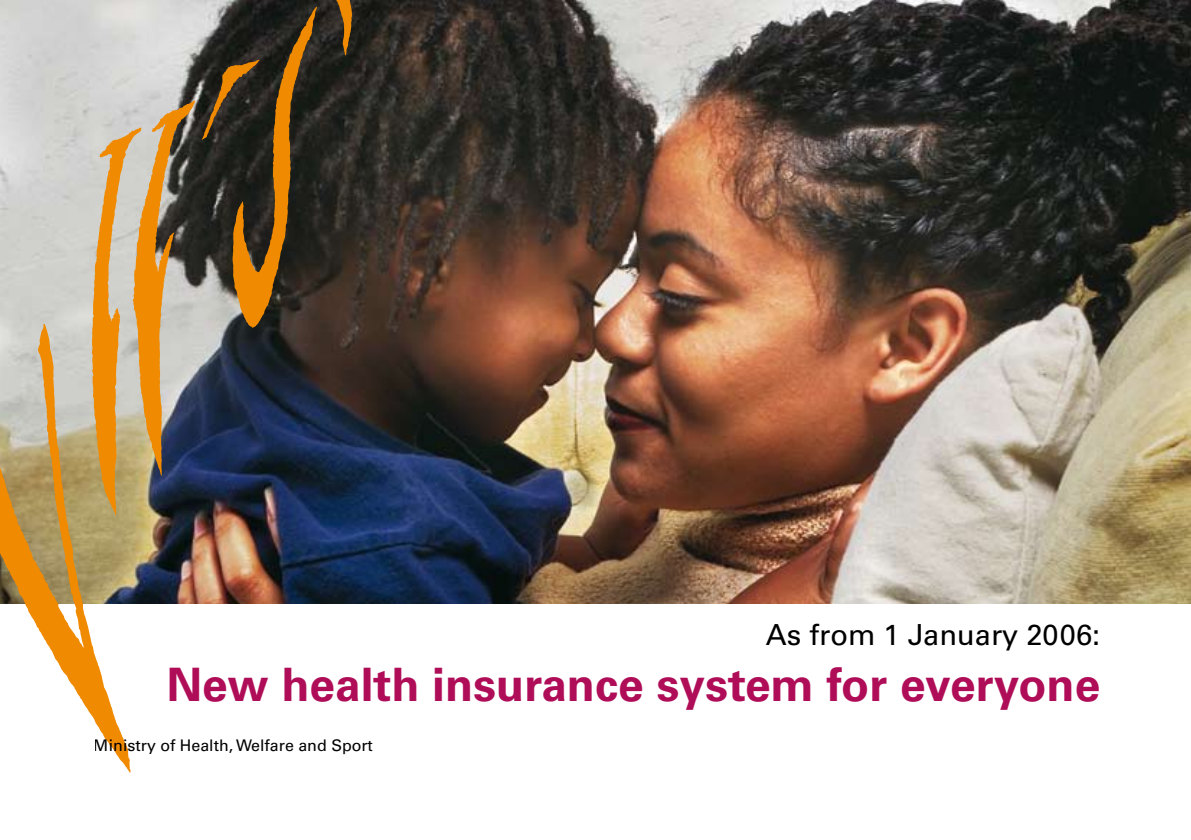
<style>
.page{position:relative;width:1191px;height:840px;background:#fff}
.page>*{position:absolute;margin:0;border:0;box-sizing:border-box;transform-origin:0 0}
.t1{font:700 46px "Univers LT Std";color:#af0d57}
.t2{font:29px "Univers LT Std";color:#000}
.t3{font:16px "Univers LT Std";color:#000}
</style>
<div class="page">
<img style="left:0;top:0;width:1191px;height:603px">
<svg style="left:329px;top:0;width:23px;height:55px"></svg>
<svg style="left:202px;top:7px;width:115px;height:320px;background:#524023"></svg>
<svg style="left:92px;top:100px;width:104px;height:415px;background:#b19872"></svg>
<svg style="left:0;top:323px;width:131px;height:449px"></svg>
<p class="t2" style="left:766px;top:617px;width:336px">As from 1 January 2006:</p>
<p class="t1" style="left:166px;top:657px;width:935px">New health insurance system for everyone</p>
<p class="t3" style="left:94px;top:735px;width:280px">Ministry of Health, Welfare and Sport</p>
</div>
